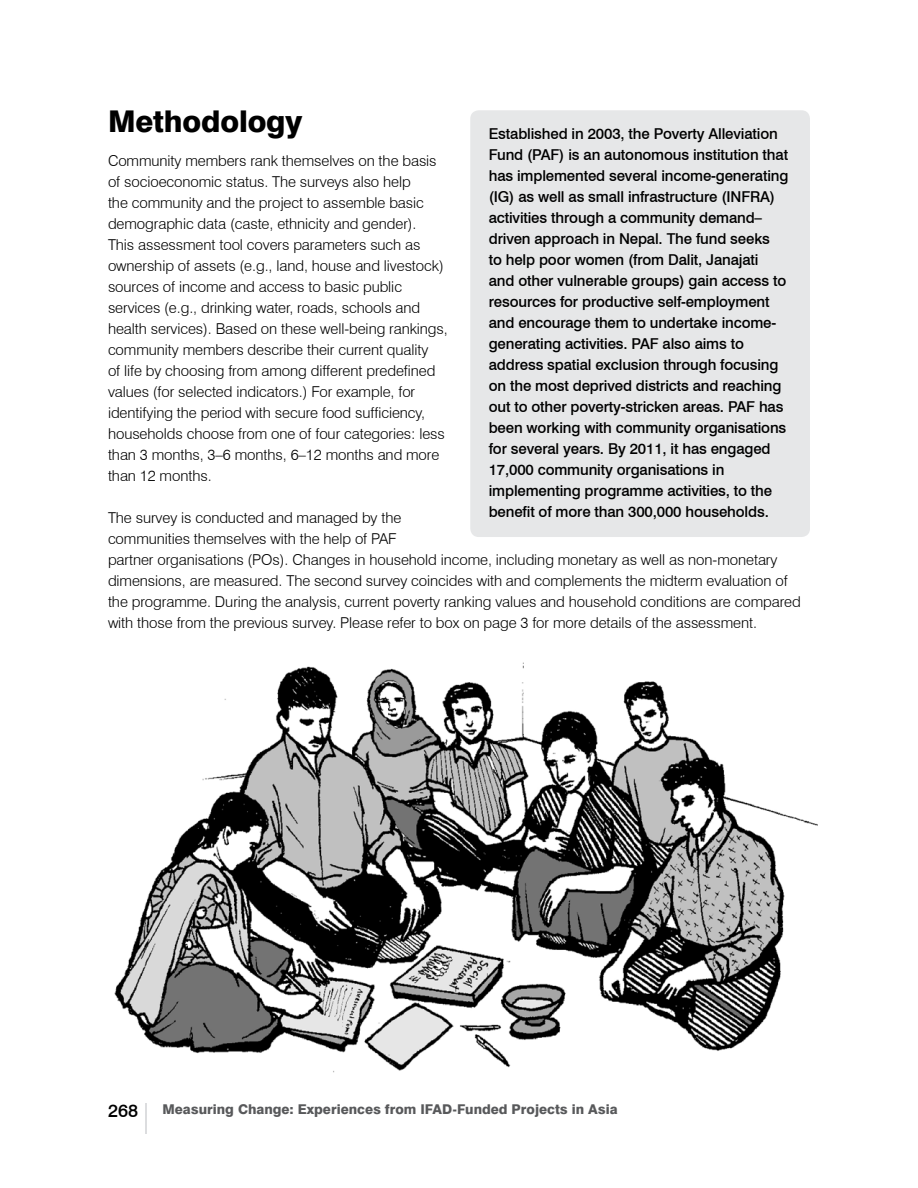
<style>
.page{position:relative;width:918px;height:1188px;background:#fff}
.page>*{position:absolute;margin:0;border:0;box-sizing:border-box;transform-origin:0 0}
.t1{font:800 30px "Swiss 721 BT";letter-spacing:-.005em;color:#000}
.t2{font:500 18px "Swiss 721 BT";color:#000}
.t3{font:300 15px/21px "Swiss 721 BT";letter-spacing:-.005em;color:#000}
.t4{font:500 15px/21px "Swiss 721 BT";letter-spacing:-.01em;color:#000}
.t5{font:800 13.5px "Swiss 721 BT";color:#58595b}
</style>
<div class="page">
<hr style="left:145px;top:1104px;width:2px;height:30px;background:#dcdddf">
<img style="left:114px;top:662px;width:703px;height:411px">
<div style="left:470px;top:110px;width:340px;height:427px;background:#e6e7e8;border-radius:9px"></div>
<h1 class="t1" style="left:108px;top:103px;width:196px">Methodology</h1>
<p class="t3" style="left:108px;top:150px;width:341px">Community members rank themselves on the basis of socioeconomic status. The surveys also help<br>the community and the project to assemble basic demographic data (caste, ethnicity and gender).<br>This assessment tool covers parameters such as ownership of assets (e.g., land, house and livestock) sources of income and access to basic public services (e.g., drinking water, roads, schools and health services). Based on these well-being rankings, community members describe their current quality<br>of life by choosing from among different predefined values (for selected indicators.) For example, for identifying the period with secure food sufficiency, households choose from one of four categories: less than 3 months, 3–6 months, 6–12 months and more than 12 months.</p>
<p class="t3" style="left:108px;top:507px;width:694px">The survey is conducted and managed by the<br>communities themselves with the help of PAF<br>partner organisations (POs). Changes in household income, including monetary as well as non-monetary dimensions, are measured. The second survey coincides with and complements the midterm evaluation of the programme. During the analysis, current poverty ranking values and household conditions are compared with those from the previous survey. Please refer to box on page 3 for more details of the assessment.</p>
<p class="t4" style="left:489px;top:123px;width:301px">Established in 2003, the Poverty Alleviation Fund (PAF) is an autonomous institution that has implemented several income-generating (IG) as well as small infrastructure (INFRA) activities through a community demand– driven approach in Nepal. The fund seeks<br>to help poor women (from Dalit, Janajati<br>and other vulnerable groups) gain access to resources for productive self-employment and encourage them to undertake income&shy;generating activities. PAF also aims to address spatial exclusion through focusing on the most deprived districts and reaching out to other poverty-stricken areas. PAF has been working with community organisations for several years. By 2011, it has engaged 17,000 community organisations in implementing programme activities, to the benefit of more than 300,000 households.</p>
<p class="t2" style="left:108px;top:1100px;width:32px">268</p>
<p class="t5" style="left:162px;top:1101px;width:457px">Measuring Change: Experiences from IFAD-Funded Projects in Asia</p>
</div>
